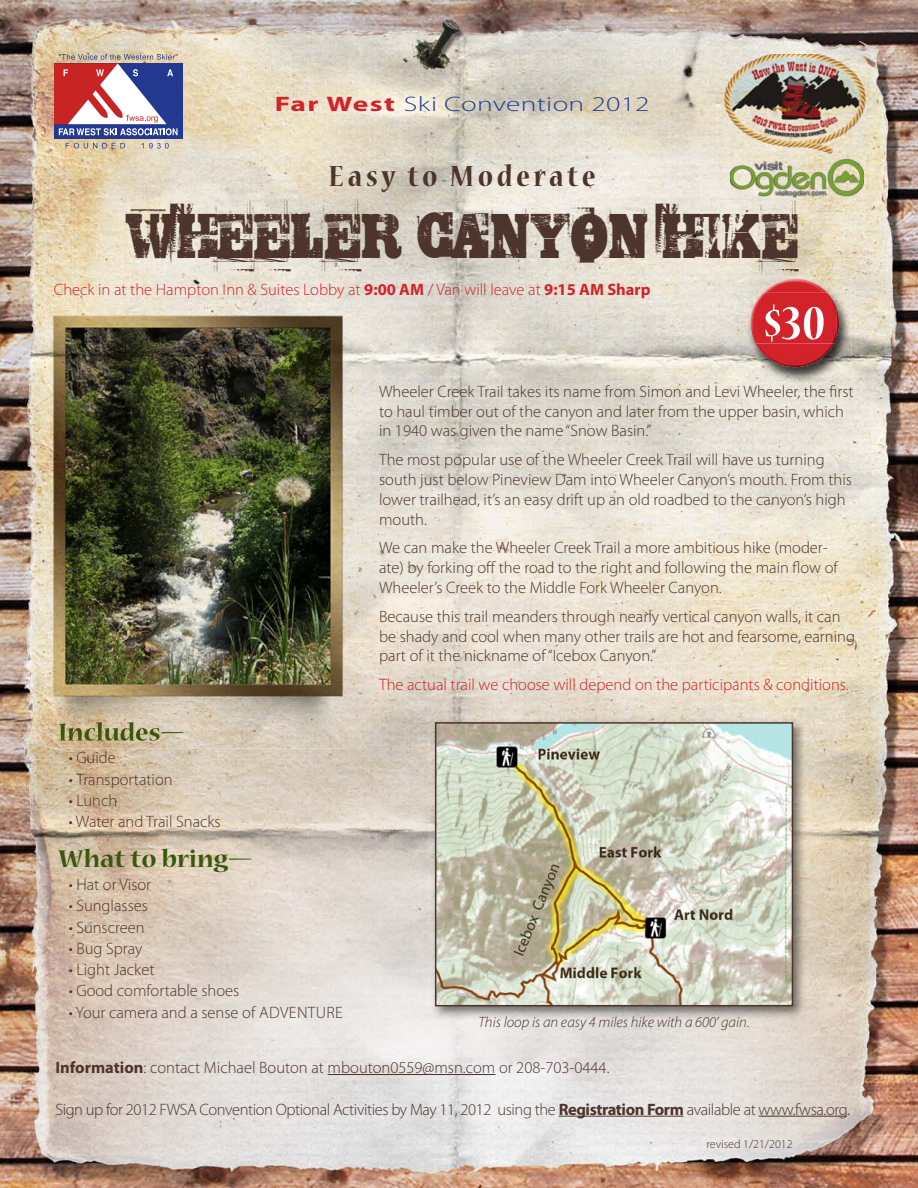
<style>
.page{position:relative;width:918px;height:1188px;background:#fff}
.page>*{position:absolute;margin:0;border:0;box-sizing:border-box;transform-origin:0 0}
.t1{font:700 condensed 54px "Nueva Std";color:#fff}
.t2{font:45px "TRASHED";letter-spacing:.025em;color:#4d342c}
.t3{font:700 condensed 32.4px "Nueva Std";letter-spacing:.1em;color:#4d342c;scale:1.11 1}
.t4{font:700 27px "Nueva Std";color:#39580d}
.t5{font:300 21px "Myriad Pro";letter-spacing:.01em;color:#25408f;scale:1.4 1}
.t6{font:300 16.5px/19.8px "Myriad Pro";color:#4d342c}
.t7{font:300 16.5px "Myriad Pro";letter-spacing:-.025em;color:#4d342c}
.t8{font:300 16.5px "Myriad Pro";color:#d2232a}
.t9{font:300 16.5px "Myriad Pro";color:#c82423}
.t10{font:italic 300 15px "Myriad Pro";color:#4d342c}
.t11{font:300 12px "Myriad Pro";color:#4d342c}
.t12{font:10.95px "Helvetica";letter-spacing:-.025em;color:#6d6e71;scale:1.56 1}
.t13{font:6.6px "Helvetica";letter-spacing:-.025em;color:#6d6e71;scale:1.21 1}
.s1{font-weight:700;color:#d2232a}
.s2{font-weight:700}
</style>
<div class="page">
<img style="left:0;top:0;width:918px;height:1188px">
<div style="left:54px;top:63px;width:128px;height:76px;background:#233990"></div>
<svg style="left:66px;top:143px;width:59px;height:6px"></svg>
<svg style="left:142px;top:143px;width:27px;height:6px"></svg>
<svg style="left:54px;top:54px;width:124px;height:81px"></svg>
<img style="left:724px;top:54px;width:143px;height:99px">
<img style="left:730px;top:196px;width:134px;height:2px">
<svg style="left:730px;top:160px;width:134px;height:36px;background:#b9be92"></svg>
<hr style="left:559px;top:1116px;width:125px;height:1px;background:#4d342c">
<hr style="left:759px;top:1116px;width:88px;height:1px;background:#4d342c">
<img style="left:746px;top:277px;width:106px;height:106px">
<img style="left:751px;top:279px;width:76px;height:54px">
<img style="left:756px;top:307px;width:83px;height:60px">
<img style="left:752px;top:293px;width:84px;height:51px">
<hr style="left:328px;top:1074px;width:167px;height:1px;background:#4d342c">
<img style="left:431px;top:718px;width:375px;height:302px">
<img style="left:438px;top:725px;width:352px;height:278px">
<div style="left:435px;top:722px;width:358px;height:284px;border:2px solid #4d342c"></div>
<img style="left:51px;top:313px;width:294px;height:436px">
<img style="left:59px;top:722px;width:124px;height:19px">
<p class="t5" style="left:275px;top:91px;width:269px"><span class="s1">Far West</span> Ski Convention 2012</p>
<h3 class="t3" style="left:329px;top:161px;width:242px">easy to Moderate</h3>
<p class="t12" style="left:756px;top:158px;width:19px">visit</p>
<p class="t13" style="left:776px;top:188px;width:43px">visitogden.com</p>
<h2 class="t2" style="left:126px;top:216px;width:674px">WHEELER CANYON HIKE</h2>
<p class="t8" style="left:54px;top:280px;width:598px">Check in at the Hampton Inn &amp; Suites Lobby at <span class="s2">9:00 AM</span> / Van will leave at <span class="s2">9:15 AM Sharp</span></p>
<h1 class="t1" style="left:764px;top:298px;width:63px">$30</h1>
<p class="t6" style="left:69px;top:748px;width:48px">• Guide</p>
<p class="t6" style="left:69px;top:769px;width:105px">• Transportation</p>
<p class="t6" style="left:69px;top:790px;width:50px">• Lunch</p>
<p class="t6" style="left:69px;top:812px;width:153px">• Water and Trail Snacks</p>
<h3 class="t4" style="left:58px;top:846px;width:195px">What to bring—</h3>
<p class="t6" style="left:69px;top:874px;width:84px">• Hat or Visor</p>
<p class="t6" style="left:69px;top:896px;width:81px">• Sunglasses</p>
<p class="t6" style="left:69px;top:917px;width:77px">• Sunscreen</p>
<p class="t6" style="left:69px;top:938px;width:75px">• Bug Spray</p>
<p class="t6" style="left:69px;top:960px;width:87px">• Light Jacket</p>
<p class="t6" style="left:69px;top:981px;width:172px">• Good comfortable shoes</p>
<p class="t6" style="left:69px;top:1002px;width:276px">• Your camera and a sense of AdVENTuRE</p>
<p class="t6" style="left:379px;top:381px;width:476px">Wheeler Creek Trail takes its name from Simon and Levi Wheeler, the first to haul timber out of the canyon and later from the upper basin, which in 1940 was given the name “Snow Basin.”</p>
<p class="t6" style="left:379px;top:450px;width:474px">The most popular use of the Wheeler Creek Trail will have us turning south just below Pineview dam into Wheeler Canyon’s mouth. From this lower trailhead, it’s an easy drift up an old roadbed to the canyon’s high mouth.</p>
<p class="t6" style="left:379px;top:538px;width:460px">We can make the Wheeler Creek Trail a more ambitious hike (moder&shy;ate) by forking off the road to the right and following the main flow of<br>Wheeler’s Creek to the Middle Fork Wheeler Canyon.</p>
<p class="t6" style="left:379px;top:606px;width:478px">Because this trail meanders through nearly vertical canyon walls, it can be shady and cool when many other trails are hot and fearsome, earning part of it the nickname of “Icebox Canyon.”</p>
<p class="t9" style="left:379px;top:675px;width:471px">The actual trail we choose will depend on the participants &amp; conditions.</p>
<p class="t10" style="left:478px;top:1013px;width:273px">This loop is an easy 4 miles hike with a 600’ gain.</p>
<p class="t6" style="left:55px;top:1057px;width:556px"><span class="s2">Information</span>: contact Michael Bouton at mbouton0559@msn.com or 208-703-0444.</p>
<p class="t7" style="left:56px;top:1099px;width:796px">Sign up for 2012 FWSA Convention Optional Activities by May 11, 2012 using the <span class="s2">Registration Form</span> available at www.fwsa.org.</p>
<p class="t11" style="left:706px;top:1136px;width:88px">revised 1/21/2012</p>
</div>
